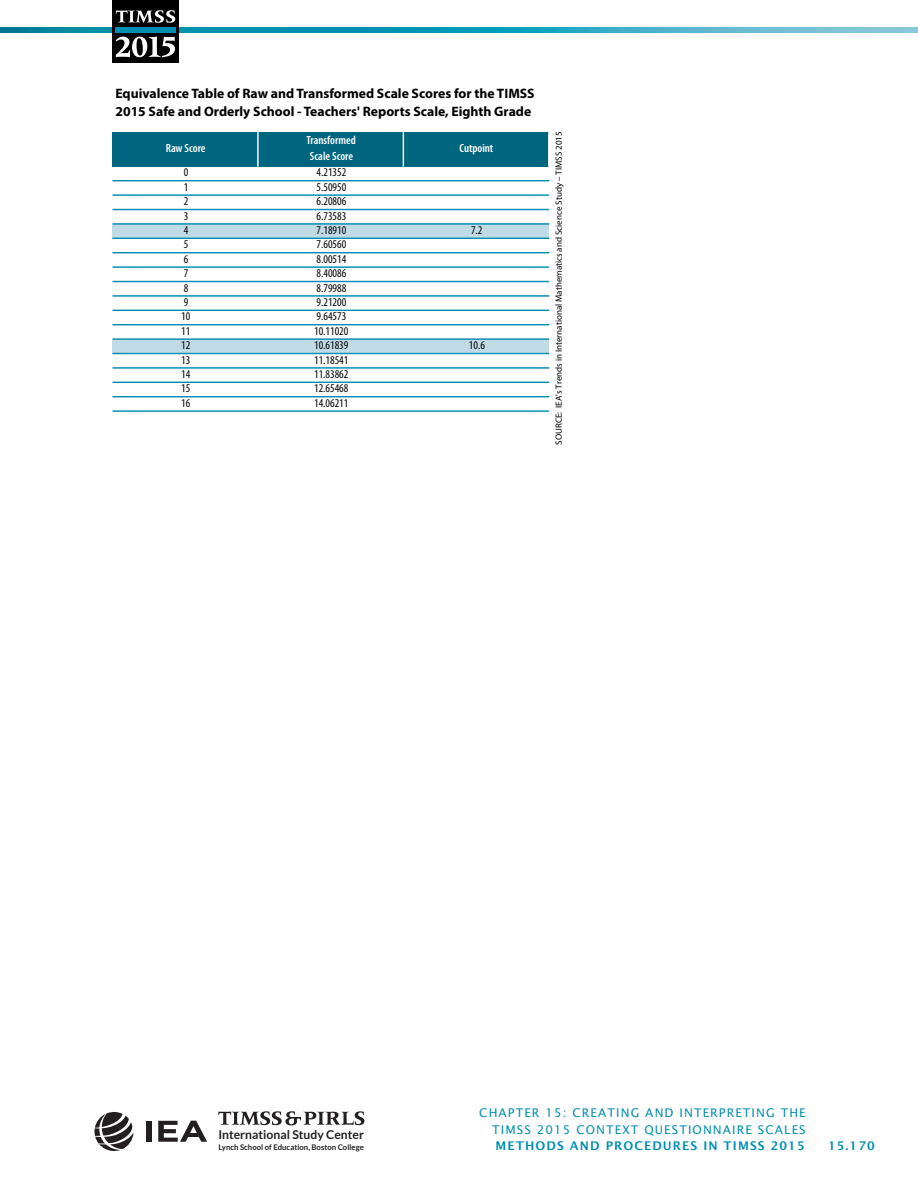
<style>
.page{position:relative;width:918px;height:1188px;background:#fff}
.page>*{position:absolute;margin:0;border:0;box-sizing:border-box;transform-origin:0 0}
.t1{font:700 13.65px/17.7px "Myriad Pro";color:#000}
.t2{font:700 12.15px "Lato";color:#231f20}
.t3{font:12px/16.5px "Lucida Sans";letter-spacing:.09em;color:#008fb1;text-align:right}
.t4{font:600 12px "Lucida Sans";letter-spacing:.09em;color:#008fb1}
.t5{font:condensed 11.85px "Myriad Pro";color:#000}
.t6{font:600 condensed 11.85px/16.2px "Myriad Pro";color:#fff}
.t7{font:9px "Myriad Pro";color:#000}
.t8{font:700 7.8px "Lato";color:#231f20}
</style>
<div class="page">
<svg style="left:0;top:27px;width:918px;height:6px;background:#29a2bc"></svg>
<div style="left:112px;top:0;width:67px;height:63px;background:#000"></div>
<svg style="left:116px;top:10px;width:59px;height:13px"></svg>
<svg style="left:116px;top:37px;width:59px;height:20px"></svg>
<div style="left:115px;top:27px;width:61px;height:6px;background:#008fb1"></div>
<svg style="left:94px;top:1112px;width:40px;height:39px"></svg>
<div style="left:146px;top:1121px;width:6px;height:21px;background:#231f20"></div>
<svg style="left:158px;top:1121px;width:49px;height:21px"></svg>
<svg style="left:218px;top:1111px;width:146px;height:14px"></svg>
<div style="left:112px;top:132px;width:437px;height:35px;background:#00667f"></div>
<div style="left:112px;top:224px;width:437px;height:15px;background:#c1dbe6"></div>
<div style="left:112px;top:339px;width:437px;height:15px;background:#c1dbe6"></div>
<hr style="left:257px;top:132px;width:2px;height:35px;background:#fff">
<hr style="left:403px;top:132px;width:1px;height:35px;background:#fff">
<hr style="left:548px;top:132px;width:2px;height:35px;background:#fff">
<hr style="left:112px;top:180px;width:437px;height:1px;background:#008bb0">
<hr style="left:112px;top:194px;width:437px;height:2px;background:#008bb0">
<hr style="left:112px;top:209px;width:437px;height:1px;background:#008bb0">
<hr style="left:112px;top:223px;width:437px;height:2px;background:#008bb0">
<hr style="left:112px;top:238px;width:437px;height:1px;background:#008bb0">
<hr style="left:112px;top:252px;width:437px;height:1px;background:#008bb0">
<hr style="left:112px;top:266px;width:437px;height:2px;background:#008bb0">
<hr style="left:112px;top:281px;width:437px;height:1px;background:#008bb0">
<hr style="left:112px;top:295px;width:437px;height:2px;background:#008bb0">
<hr style="left:112px;top:310px;width:437px;height:1px;background:#008bb0">
<hr style="left:112px;top:324px;width:437px;height:1px;background:#008bb0">
<hr style="left:112px;top:338px;width:437px;height:2px;background:#008bb0">
<hr style="left:112px;top:353px;width:437px;height:1px;background:#008bb0">
<hr style="left:112px;top:367px;width:437px;height:2px;background:#008bb0">
<hr style="left:112px;top:382px;width:437px;height:1px;background:#008bb0">
<hr style="left:112px;top:396px;width:437px;height:1px;background:#008bb0">
<hr style="left:112px;top:410px;width:437px;height:2px;background:#008bb0">
<p class="t1" style="left:115px;top:84px;width:421px">Equivalence Table of Raw and Transformed Scale Scores for the TIMSS<br>2015 Safe and Orderly School - Teachers' Reports Scale, Eighth Grade</p>
<p class="t6" style="left:166px;top:140px;width:41px">Raw Score</p>
<p class="t6" style="left:307px;top:132px;width:51px">Transformed<br>Scale Score</p>
<p class="t6" style="left:460px;top:140px;width:35px">Cutpoint</p>
<p class="t5" style="left:184px;top:165px;width:6px">0</p>
<p class="t5" style="left:317px;top:165px;width:31px">4.21352</p>
<p class="t5" style="left:184px;top:180px;width:6px">1</p>
<p class="t5" style="left:317px;top:180px;width:31px">5.50950</p>
<p class="t5" style="left:184px;top:194px;width:6px">2</p>
<p class="t5" style="left:317px;top:194px;width:31px">6.20806</p>
<p class="t5" style="left:184px;top:209px;width:6px">3</p>
<p class="t5" style="left:317px;top:209px;width:31px">6.73583</p>
<p class="t5" style="left:184px;top:223px;width:6px">4</p>
<p class="t5" style="left:317px;top:223px;width:31px">7.18910</p>
<p class="t5" style="left:471px;top:223px;width:13px">7.2</p>
<p class="t5" style="left:184px;top:237px;width:6px">5</p>
<p class="t5" style="left:317px;top:237px;width:31px">7.60560</p>
<p class="t5" style="left:184px;top:252px;width:6px">6</p>
<p class="t5" style="left:317px;top:252px;width:31px">8.00514</p>
<p class="t5" style="left:184px;top:266px;width:6px">7</p>
<p class="t5" style="left:317px;top:266px;width:31px">8.40086</p>
<p class="t5" style="left:184px;top:281px;width:6px">8</p>
<p class="t5" style="left:317px;top:281px;width:31px">8.79988</p>
<p class="t5" style="left:184px;top:295px;width:6px">9</p>
<p class="t5" style="left:317px;top:295px;width:31px">9.21200</p>
<p class="t5" style="left:181px;top:309px;width:11px">10</p>
<p class="t5" style="left:317px;top:309px;width:31px">9.64573</p>
<p class="t5" style="left:181px;top:324px;width:11px">11</p>
<p class="t5" style="left:314px;top:324px;width:36px">10.11020</p>
<p class="t5" style="left:181px;top:338px;width:11px">12</p>
<p class="t5" style="left:314px;top:338px;width:36px">10.61839</p>
<p class="t5" style="left:469px;top:338px;width:18px">10.6</p>
<p class="t5" style="left:181px;top:352px;width:11px">13</p>
<p class="t5" style="left:314px;top:352px;width:36px">11.18541</p>
<p class="t5" style="left:181px;top:367px;width:11px">14</p>
<p class="t5" style="left:314px;top:367px;width:36px">11.83862</p>
<p class="t5" style="left:181px;top:381px;width:11px">15</p>
<p class="t5" style="left:314px;top:381px;width:36px">12.65468</p>
<p class="t5" style="left:181px;top:396px;width:11px">16</p>
<p class="t5" style="left:314px;top:396px;width:36px">14.06211</p>
<p class="t7" style="left:553px;top:445px;width:315px;rotate:-90deg">SOURCE: IEA's Trends in International Mathematics and Science Study – TIMSS 2015</p>
<p class="t2" style="left:218px;top:1128px;width:147px">International Study Center</p>
<p class="t8" style="left:218px;top:1143px;width:147px">Lynch School of Education, Boston College</p>
<p class="t3" style="left:479px;top:1105px;width:328px">CHAPTER 15: CREATING AND INTERPRETING THE<br>TIMSS 2015 CONTEXT QUESTIONNAIRE SCALES</p>
<p class="t4" style="left:496px;top:1139px;width:311px">METHODS AND PROCEDURES IN TIMSS 2015</p>
<p class="t4" style="left:828px;top:1139px;width:48px">15.170</p>
</div>
